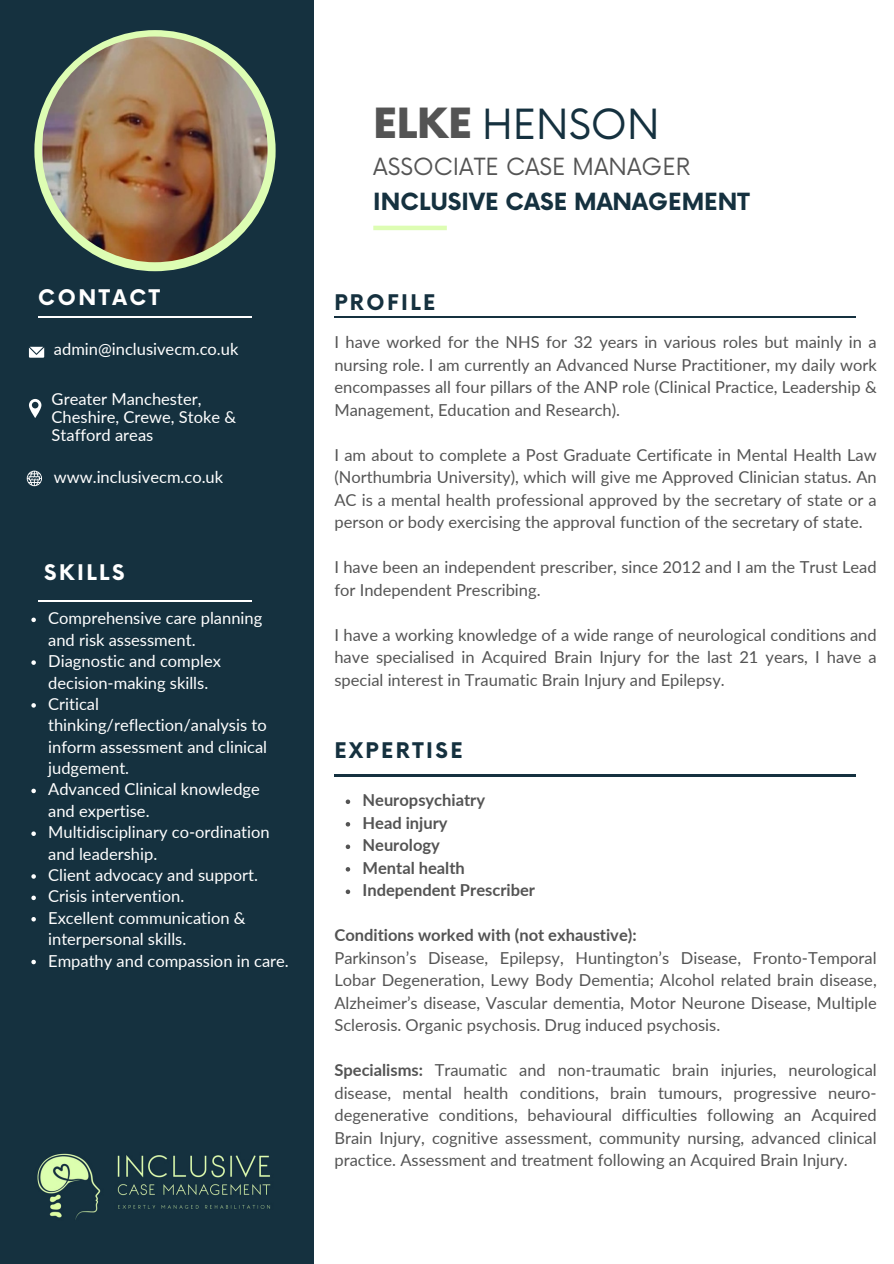
<style>
.page{position:relative;width:894px;height:1264px;background:#fff}
.page>*{position:absolute;margin:0;border:0;box-sizing:border-box;transform-origin:0 0}
.t1{font:40.5px "Now";color:#15313f}
.t2{font:700 23.1px "Now";color:#15313f}
.t3{font:23.1px "Now";color:#545454}
.t4{font:700 21px "Now";letter-spacing:.12em;color:#15313f}
.t5{font:700 21px "Now";letter-spacing:.12em;color:#fff}
.t6{font:16.5px/22.5px "Lato";color:#545454;text-align:justify}
.t7{font:16.5px/21.3px "Lato";color:#fff}
.t8{font:700 16.5px "Lato";color:#545454}
.s1{font-weight:900;color:#545454}
.s2{font-weight:700}
</style>
<div class="page">
<div style="left:0;top:0;width:314px;height:1263px;background:#15313f"></div>
<hr style="left:373px;top:226px;width:73px;height:4px;background:#ddfdb3">
<div style="left:34px;top:30px;width:241px;height:241px;background:#ddfdb3;border-radius:50%"></div>
<img style="left:42px;top:37px;width:225px;height:225px;border-radius:50%">
<svg style="left:29px;top:347px;width:15px;height:11px"></svg>
<svg style="left:29px;top:399px;width:12px;height:19px"></svg>
<hr style="left:38px;top:316px;width:214px;height:1px;background:#fff">
<svg style="left:27px;top:470px;width:15px;height:16px"></svg>
<hr style="left:38px;top:600px;width:214px;height:1px;background:#fff">
<hr style="left:334px;top:317px;width:521px;height:1px;background:#15313f">
<img style="left:37px;top:1153px;width:234px;height:67px">
<svg style="left:31px;top:617px;width:5px;height:5px"></svg>
<svg style="left:31px;top:660px;width:5px;height:5px"></svg>
<svg style="left:31px;top:703px;width:5px;height:4px"></svg>
<svg style="left:31px;top:788px;width:5px;height:5px"></svg>
<svg style="left:31px;top:831px;width:5px;height:5px"></svg>
<svg style="left:31px;top:874px;width:5px;height:4px"></svg>
<svg style="left:31px;top:895px;width:5px;height:5px"></svg>
<svg style="left:31px;top:917px;width:5px;height:4px"></svg>
<svg style="left:31px;top:959px;width:5px;height:5px"></svg>
<hr style="left:334px;top:774px;width:521px;height:2px;background:#15313f">
<svg style="left:345px;top:799px;width:5px;height:5px"></svg>
<svg style="left:345px;top:822px;width:5px;height:4px"></svg>
<svg style="left:345px;top:844px;width:5px;height:5px"></svg>
<svg style="left:345px;top:867px;width:5px;height:4px"></svg>
<svg style="left:345px;top:889px;width:5px;height:5px"></svg>
<p class="t5" style="left:38px;top:286px;width:123px">CONTACT</p>
<p class="t7" style="left:54px;top:337px;width:186px">admin@inclusivecm.co.uk</p>
<p class="t7" style="left:52px;top:390px;width:186px;line-height:18px">Greater Manchester,<br>Cheshire, Crewe, Stoke &amp;<br>Stafford areas</p>
<h3 class="t7" style="left:54px;top:466px;width:171px">www.inclusivecm.co.uk</h3>
<p class="t5" style="left:44px;top:561px;width:82px">SKILLS</p>
<p class="t7" style="left:48px;top:607px;width:215px">Comprehensive care planning and risk assessment.</p>
<p class="t7" style="left:48px;top:650px;width:174px">Diagnostic and complex decision-making skills.</p>
<p class="t7" style="left:48px;top:693px;width:220px">Critical thinking/reflection/analysis to inform assessment and clinical judgement.</p>
<p class="t7" style="left:48px;top:778px;width:213px">Advanced Clinical knowledge and expertise.</p>
<p class="t7" style="left:48px;top:821px;width:223px">Multidisciplinary co-ordination and leadership.</p>
<p class="t7" style="left:48px;top:864px;width:211px">Client advocacy and support.</p>
<p class="t7" style="left:48px;top:885px;width:137px">Crisis intervention.</p>
<p class="t7" style="left:48px;top:906px;width:199px">Excellent communication &amp; interpersonal skills.</p>
<p class="t7" style="left:48px;top:949px;width:242px">Empathy and compassion in care.</p>
<p class="t1" style="left:373px;top:101px;width:288px"><span class="s1">ELKE</span> HENSON</p>
<p class="t3" style="left:373px;top:154px;width:318px">ASSOCIATE CASE MANAGER</p>
<p class="t2" style="left:373px;top:189px;width:377px">INCLUSIVE CASE MANAGEMENT</p>
<h1 class="t4" style="left:334px;top:291px;width:102px">PROFILE</h1>
<h2 class="t6" style="left:334px;top:330px;width:543px">I have worked for the NHS for 32 years in various roles but mainly in a nursing role. I am currently an Advanced Nurse Practitioner, my daily work encompasses all four pillars of the ANP role (Clinical Practice, Leadership &amp; Management, Education and Research).</h2>
<h4 class="t6" style="left:334px;top:443px;width:543px">I am about to complete a Post Graduate Certificate in Mental Health Law (Northumbria University), which will give me Approved Clinician status. An AC is a mental health professional approved by the secretary of state or a person or body exercising the approval function of the secretary of state.</h4>
<h3 class="t6" style="left:334px;top:555px;width:543px">I have been an independent prescriber, since 2012 and I am the Trust Lead for Independent Prescribing.</h3>
<h3 class="t6" style="left:334px;top:623px;width:543px">I have a working knowledge of a wide range of neurological conditions and have specialised in Acquired Brain Injury for the last 21 years, I have a special interest in Traumatic Brain Injury and Epilepsy.</h3>
<p class="t4" style="left:334px;top:738px;width:130px">EXPERTISE</p>
<p class="t8" style="left:362px;top:790px;width:124px">Neuropsychiatry</p>
<p class="t8" style="left:362px;top:812px;width:87px">Head injury</p>
<p class="t8" style="left:362px;top:835px;width:79px">Neurology</p>
<h3 class="t8" style="left:362px;top:857px;width:104px">Mental health</h3>
<p class="t8" style="left:362px;top:880px;width:174px">Independent Prescriber</p>
<p class="t8" style="left:334px;top:925px;width:303px">Conditions worked with (not exhaustive):</p>
<p class="t6" style="left:334px;top:946px;width:543px">Parkinson’s Disease, Epilepsy, Huntington’s Disease, Fronto-Temporal Lobar Degeneration, Lewy Body Dementia; Alcohol related brain disease, Alzheimer’s disease, Vascular dementia, Motor Neurone Disease, Multiple Sclerosis. Organic psychosis. Drug induced psychosis.</p>
<p class="t6" style="left:334px;top:1058px;width:543px"><span class="s2">Specialisms:</span> Traumatic and non-traumatic brain injuries, neurological disease, mental health conditions, brain tumours, progressive neuro&shy;degenerative conditions, behavioural difficulties following an Acquired Brain Injury, cognitive assessment, community nursing, advanced clinical practice. Assessment and treatment following an Acquired Brain Injury.</p>
</div>
